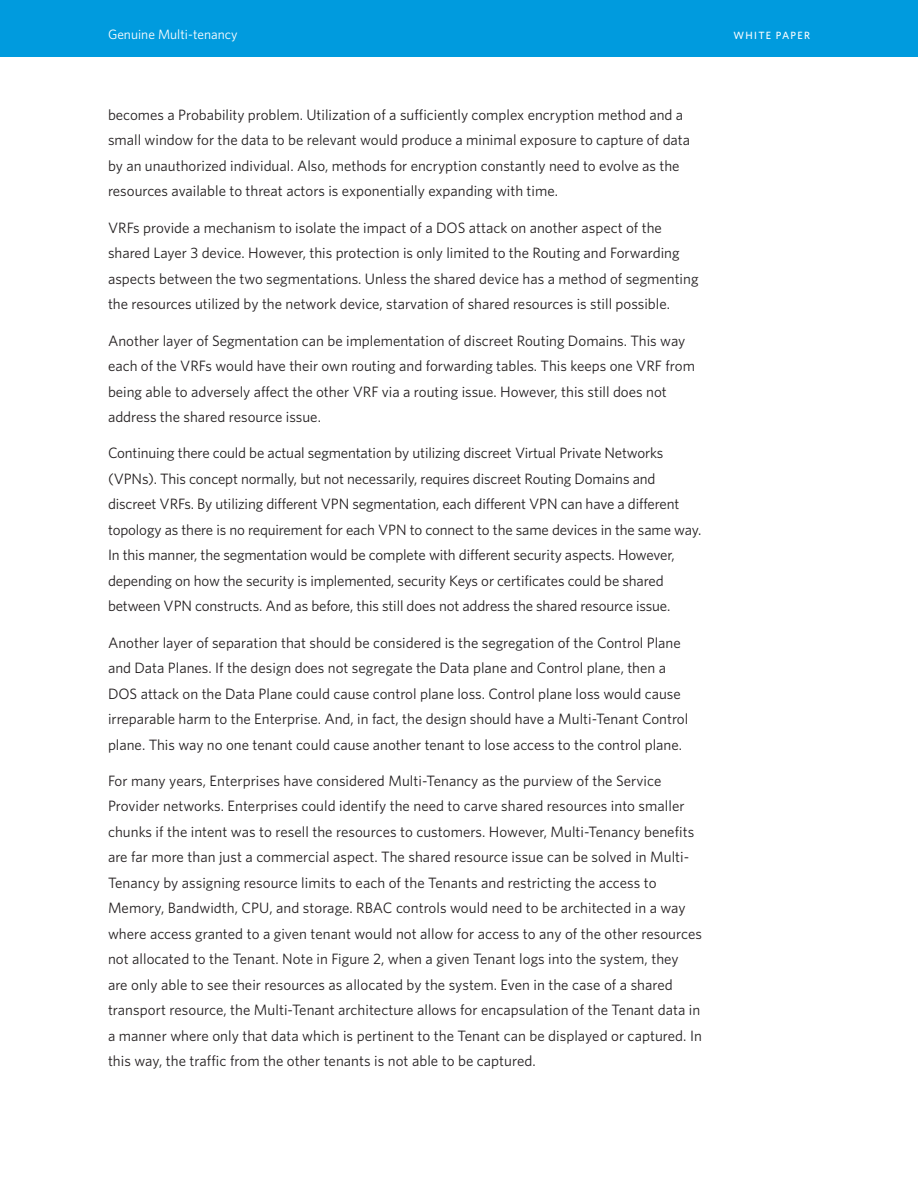
<style>
.page{position:relative;width:918px;height:1188px;background:#fff}
.page>*{position:absolute;margin:0;border:0;box-sizing:border-box;transform-origin:0 0}
.Main_Body_Text{font:15px/25.5px "Whitney";color:#231f20}
.t1{font:13.5px "Whitney";color:#fff}
.t2{font:500 10.5px "Whitney";letter-spacing:.12em;color:#fff}
</style>
<div class="page">
<div style="left:0;top:0;width:918px;height:56px;background:#009bde"></div>
<h2 class="t1" style="left:108px;top:26px;width:131px">Genuine Multi-tenancy</h2>
<h2 class="t2" style="left:734px;top:29px;width:78px">WHITE PAPER</h2>
<p class="Main_Body_Text" style="left:108px;top:102px;width:584px">becomes a Probability problem. Utilization of a sufficiently complex encryption method and a small window for the data to be relevant would produce a minimal exposure to capture of data by an unauthorized individual. Also, methods for encryption constantly need to evolve as the resources available to threat actors is exponentially expanding with time.</p>
<p class="Main_Body_Text" style="left:108px;top:214px;width:592px">VRFs provide a mechanism to isolate the impact of a DOS attack on another aspect of the shared Layer 3 device. However, this protection is only limited to the Routing and Forwarding aspects between the two segmentations. Unless the shared device has a method of segmenting the resources utilized by the network device, starvation of shared resources is still possible.</p>
<p class="Main_Body_Text" style="left:108px;top:327px;width:588px">Another layer of Segmentation can be implementation of discreet Routing Domains. This way each of the VRFs would have their own routing and forwarding tables. This keeps one VRF from being able to adversely affect the other VRF via a routing issue. However, this still does not address the shared resource issue.</p>
<p class="Main_Body_Text" style="left:108px;top:440px;width:595px">Continuing there could be actual segmentation by utilizing discreet Virtual Private Networks (VPNs). This concept normally, but not necessarily, requires discreet Routing Domains and discreet VRFs. By utilizing different VPN segmentation, each different VPN can have a different topology as there is no requirement for each VPN to connect to the same devices in the same way.<br>In this manner, the segmentation would be complete with different security aspects. However, depending on how the security is implemented, security Keys or certificates could be shared between VPN constructs. And as before, this still does not address the shared resource issue.</p>
<p class="Main_Body_Text" style="left:108px;top:629px;width:582px">Another layer of separation that should be considered is the segregation of the Control Plane and Data Planes. If the design does not segregate the Data plane and Control plane, then a DOS attack on the Data Plane could cause control plane loss. Control plane loss would cause irreparable harm to the Enterprise. And, in fact, the design should have a Multi-Tenant Control plane. This way no one tenant could cause another tenant to lose access to the control plane.</p>
<p class="Main_Body_Text" style="left:108px;top:768px;width:596px">For many years, Enterprises have considered Multi-Tenancy as the purview of the Service Provider networks. Enterprises could identify the need to carve shared resources into smaller chunks if the intent was to resell the resources to customers. However, Multi-Tenancy benefits are far more than just a commercial aspect. The shared resource issue can be solved in Multi-Tenancy by assigning resource limits to each of the Tenants and restricting the access to Memory, Bandwidth, CPU, and storage. RBAC controls would need to be architected in a way where access granted to a given tenant would not allow for access to any of the other resources not allocated to the Tenant. Note in Figure 2, when a given Tenant logs into the system, they are only able to see their resources as allocated by the system. Even in the case of a shared transport resource, the Multi-Tenant architecture allows for encapsulation of the Tenant data in a manner where only that data which is pertinent to the Tenant can be displayed or captured. In this way, the traffic from the other tenants is not able to be captured.</p>
</div>
